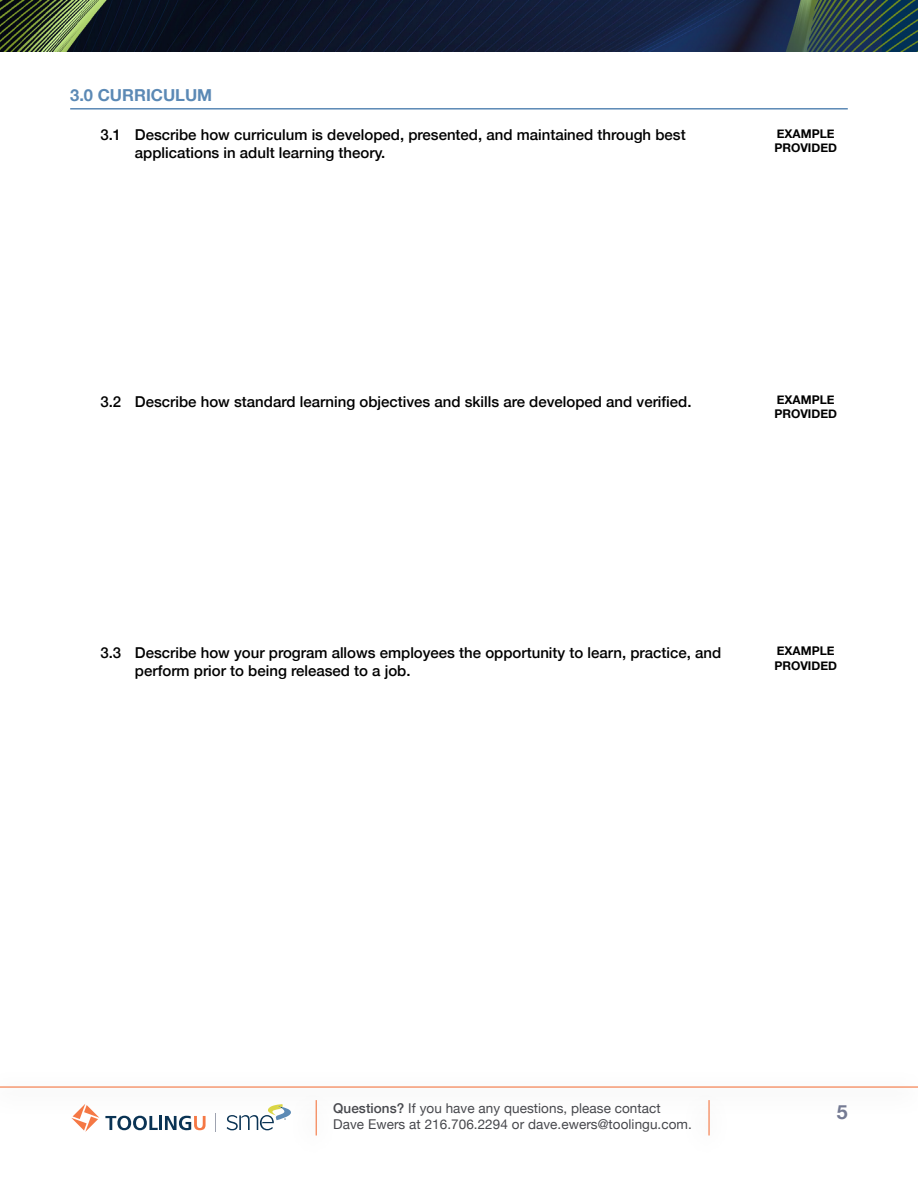
<style>
.page{position:relative;width:918px;height:1188px;background:#fff}
.page>*{position:absolute;margin:0;border:0;box-sizing:border-box;transform-origin:0 0}
.t1{font:700 19.5px "Helvetica Neue";color:#747a93}
.t2{font:700 16.5px "Helvetica Neue";color:#5b89b5}
.t3{font:500 15px/18px "Helvetica Neue";color:#000}
.t4{font:13.5px/16.2px "Helvetica Neue";letter-spacing:.005em;color:#47484d}
.t5{font:700 12px/14.4px "Helvetica Neue";color:#000}
.s1{font-weight:500}
</style>
<div class="page">
<hr style="left:0;top:1086px;width:918px;height:2px;background:#f47844">
<hr style="left:316px;top:1100px;width:1px;height:35px;background:#f47844">
<hr style="left:708px;top:1100px;width:2px;height:35px;background:#f47844">
<svg style="left:71px;top:1104px;width:28px;height:28px"></svg>
<svg style="left:105px;top:1116px;width:53px;height:14px"></svg>
<hr style="left:159px;top:1116px;width:3px;height:14px;background:#0a3354">
<svg style="left:165px;top:1116px;width:41px;height:14px"></svg>
<svg style="left:227px;top:1104px;width:64px;height:26px"></svg>
<img style="left:0;top:0;width:918px;height:52px">
<hr style="left:70px;top:108px;width:778px;height:2px;background:#5b89b5">
<p class="t2" style="left:70px;top:82px;width:144px">3.0 CURRICULUM</p>
<p class="t3" style="left:135px;top:125px;width:552px;text-indent:-34px">3.1 Describe how curriculum is developed, presented, and maintained through best applications in adult learning theory.</p>
<p class="t5" style="left:774px;top:126px;width:64px">EXAMPLE<br>PROVIDED</p>
<p class="t3" style="left:100px;top:391px;width:593px">3.2 Describe how standard learning objectives and skills are developed and verified.</p>
<p class="t5" style="left:774px;top:393px;width:64px">EXAMPLE<br>PROVIDED</p>
<p class="t3" style="left:135px;top:643px;width:588px;text-indent:-34px">3.3 Describe how your program allows employees the opportunity to learn, practice, and perform prior to being released to a job.</p>
<p class="t5" style="left:774px;top:644px;width:64px">EXAMPLE<br>PROVIDED</p>
<p class="t4" style="left:333px;top:1101px;width:360px"><span class="s1">Questions?</span> If you have any questions, please contact<br>Dave Ewers at 216.706.2294 or dave.ewers@toolingu.com.</p>
<h1 class="t1" style="left:837px;top:1097px;width:12px">5</h1>
</div>
